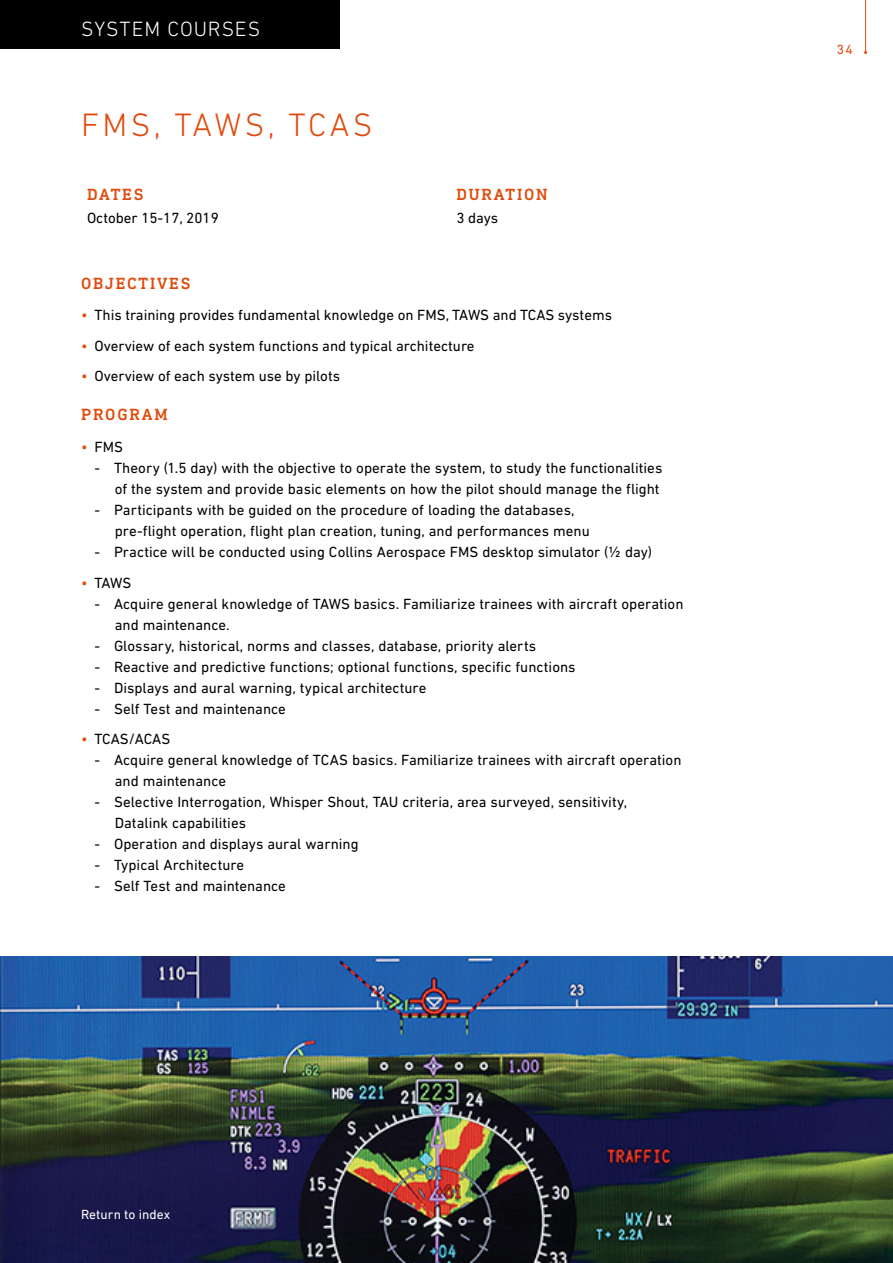
<style>
.page{position:relative;width:893px;height:1263px;background:#fff}
.page>*{position:absolute;margin:0;border:0;box-sizing:border-box;transform-origin:0 0}
.t1{font:300 33px "DIN Next LT Pro";letter-spacing:.1em;color:#e04b0d}
.t2{font:300 21px "DIN Next LT Pro";letter-spacing:.045em;color:#fff}
.t3{font:500 16.5px "DIN Next Slab Pro";letter-spacing:.11em;color:#e04b0d}
.t4{font:15px/21px "DIN Next LT Pro";color:#000}
.t5{font:13.5px "DIN Next LT Pro";letter-spacing:.005em;color:#fff}
.t6{font:13.5px "DIN Next Slab Pro";color:#e04b0d}
.s1{color:#e04b0d}
</style>
<div class="page">
<div style="left:0;top:0;width:340px;height:49px;background:#000"></div>
<img style="left:0;top:956px;width:893px;height:307px">
<hr style="left:865px;top:0;width:1px;height:53px;background:#e04b0d">
<h2 class="t2" style="left:81px;top:17px;width:181px">SYSTEM COURSES</h2>
<h1 class="t1" style="left:81px;top:106px;width:293px">FMS, TAWS, TCAS</h1>
<p class="t3" style="left:87px;top:185px;width:58px">DATES</p>
<p class="t3" style="left:456px;top:185px;width:93px">DURATION</p>
<p class="t4" style="left:87px;top:207px;width:133px">October 15-17, 2019</p>
<p class="t4" style="left:456px;top:207px;width:43px">3 days</p>
<p class="t3" style="left:81px;top:273px;width:111px">OBJECTIVES</p>
<p class="t4" style="left:81px;top:305px;width:533px"><span class="s1">•</span> This training provides fundamental knowledge on FMS, TAWS and TCAS systems</p>
<p class="t4" style="left:81px;top:335px;width:395px"><span class="s1">•</span> Overview of each system functions and typical architecture</p>
<p class="t4" style="left:81px;top:366px;width:261px"><span class="s1">•</span> Overview of each system use by pilots</p>
<p class="t3" style="left:81px;top:405px;width:88px">PROGRAM</p>
<p class="t4" style="left:81px;top:436px;width:44px"><span class="s1">•</span> FMS</p>
<p class="t4" style="left:94px;top:457px;width:569px;text-align:right">- Theory (1.5 day) with the objective to operate the system, to study the functionalities of the system and provide basic elements on how the pilot should manage the flight</p>
<p class="t4" style="left:115px;top:499px;width:476px;text-indent:-20px">- Participants with be guided on the procedure of loading the databases, pre-flight operation, flight plan creation, tuning, and performances menu</p>
<p class="t4" style="left:95px;top:541px;width:559px">- Practice will be conducted using Collins Aerospace FMS desktop simulator (½ day)</p>
<p class="t4" style="left:81px;top:572px;width:52px"><span class="s1">•</span> TAWS</p>
<p class="t4" style="left:115px;top:593px;width:570px;text-indent:-20px">- Acquire general knowledge of TAWS basics. Familiarize trainees with aircraft operation and maintenance.</p>
<p class="t4" style="left:95px;top:635px;width:443px">- Glossary, historical, norms and classes, database, priority alerts</p>
<p class="t4" style="left:95px;top:656px;width:483px">- Reactive and predictive functions; optional functions, specific functions</p>
<p class="t4" style="left:95px;top:677px;width:333px">- Displays and aural warning, typical architecture</p>
<p class="t4" style="left:95px;top:698px;width:193px">- Self Test and maintenance</p>
<p class="t4" style="left:81px;top:728px;width:91px"><span class="s1">•</span> TCAS/ACAS</p>
<p class="t4" style="left:115px;top:749px;width:568px;text-indent:-20px">- Acquire general knowledge of TCAS basics. Familiarize trainees with aircraft operation and maintenance</p>
<p class="t4" style="left:115px;top:791px;width:514px;text-indent:-20px">- Selective Interrogation, Whisper Shout, TAU criteria, area surveyed, sensitivity,<br>Datalink capabilities</p>
<p class="t4" style="left:95px;top:833px;width:266px">- Operation and displays aural warning</p>
<p class="t4" style="left:95px;top:854px;width:151px">- Typical Architecture</p>
<p class="t4" style="left:95px;top:875px;width:193px">- Self Test and maintenance</p>
<p class="t5" style="left:81px;top:1207px;width:91px">Return to index</p>
<p class="t6" style="left:837px;top:42px;width:17px">34</p>
</div>
